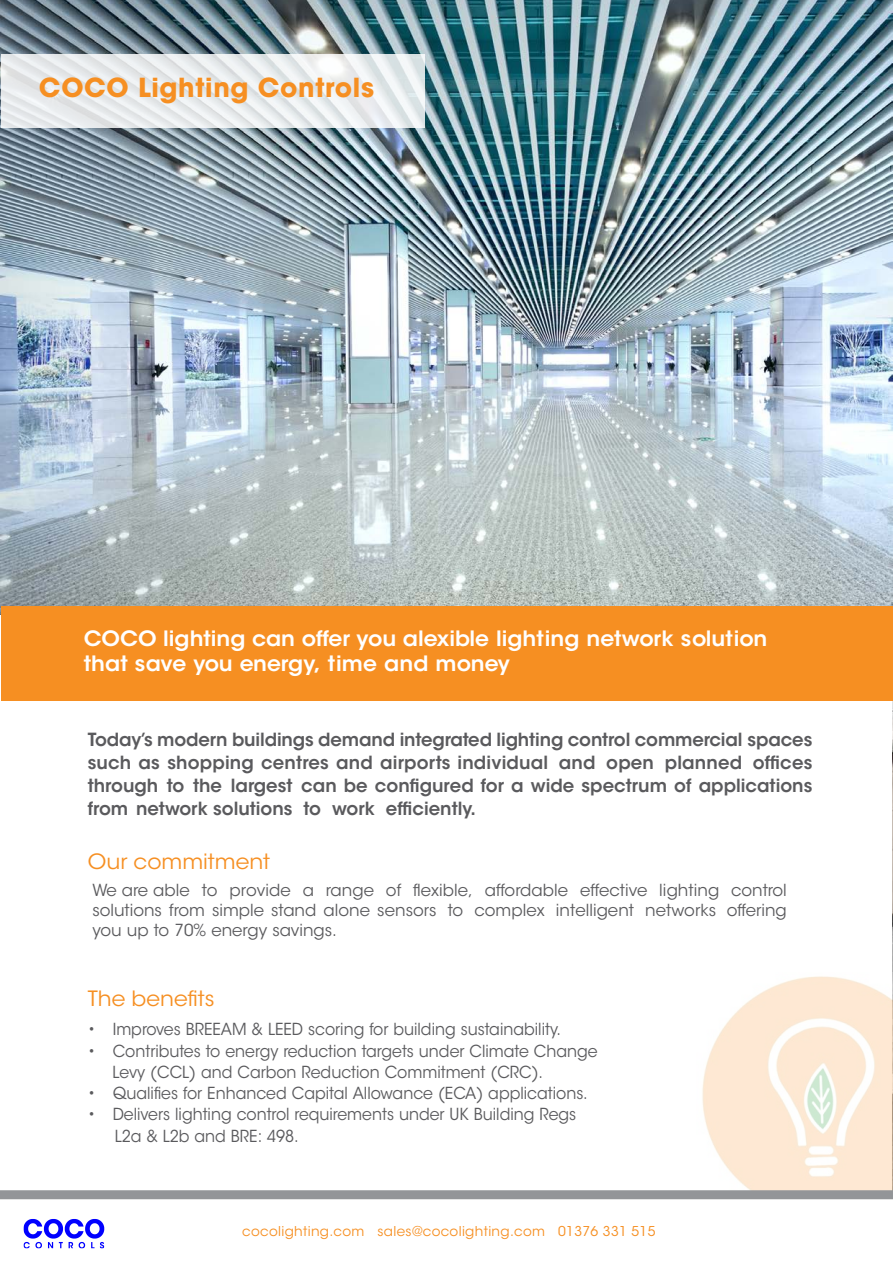
<style>
.page{position:relative;width:893px;height:1263px;background:#fff}
.page>*{position:absolute;margin:0;border:0;box-sizing:border-box;transform-origin:0 0}
.t1{font:700 26.1px "ITC Avant Garde Std";letter-spacing:.025em;color:#f68f22}
.t2{font:600 21px/25.2px "ITC Avant Garde Std";color:#fff;scale:1.04 1}
.t3{font:21px "ITC Avant Garde Std";color:#f68f22;scale:1.04 1}
.t4{font:600 18px/22.8px "ITC Avant Garde Std";color:#5a5a5d;text-align:justify}
.t5{font:16.5px/21.3px "ITC Avant Garde Std";color:#5a5a5d;scale:.95 1}
.t6{font:16.5px/19.8px "ITC Avant Garde Std";color:#5a5a5d;text-align:justify}
.t7{font:13.5px "ITC Avant Garde Std";letter-spacing:.025em;color:#f68f22}
</style>
<div class="page">
<img style="left:892px;top:0;width:1px;height:1190px">
<img style="left:1px;top:0;width:891px;height:606px">
<div style="left:1px;top:54px;width:423px;height:74px;background:#fff;opacity:.84"></div>
<div style="left:1px;top:606px;width:891px;height:94px;background:#f68f22"></div>
<img style="left:702px;top:976px;width:190px;height:214px">
<img style="left:23px;top:1219px;width:81px;height:30px">
<div style="left:0;top:1190px;width:893px;height:9px;background:#939598"></div>
<h1 class="t1" style="left:39px;top:78px;width:337px">COCO Lighting Controls</h1>
<p class="t2" style="left:84px;top:627px;width:659px">COCO lighting can offer you alexible lighting network solution that save you energy, time and money</p>
<p class="t4" style="left:88px;top:730px;width:726px">Today’s modern buildings demand integrated lighting control commercial spaces such as shopping centres and airports individual and open planned offices through to the largest can be configured for a wide spectrum of applications from network solutions to work efficiently.</p>
<p class="t3" style="left:88px;top:854px;width:177px">Our commitment</p>
<p class="t6" style="left:92px;top:882px;width:696px">We are able to provide a range of flexible, affordable effective lighting control solutions from simple stand alone sensors to complex intelligent networks offering you up to 70% energy savings.</p>
<p class="t3" style="left:88px;top:990px;width:123px">The benefits</p>
<p class="t5" style="left:88px;top:1020px;width:500px">• Improves BREEAM &amp; LEED scoring for building sustainability.</p>
<p class="t5" style="left:113px;top:1041px;width:512px;text-indent:-25px">• Contributes to energy reduction targets under Climate Change<br>Levy (CCL) and Carbon Reduction Commitment (CRC).</p>
<p class="t5" style="left:88px;top:1084px;width:528px">• Qualifies for Enhanced Capital Allowance (ECA) applications.</p>
<p class="t5" style="left:115px;top:1105px;width:487px;text-indent:-27px">• Delivers lighting control requirements under UK Building Regs<br>L2a &amp; L2b and BRE: 498.</p>
<p class="t7" style="left:242px;top:1225px;width:415px">cocolighting.com sales@cocolighting.com 01376 331 515</p>
</div>
